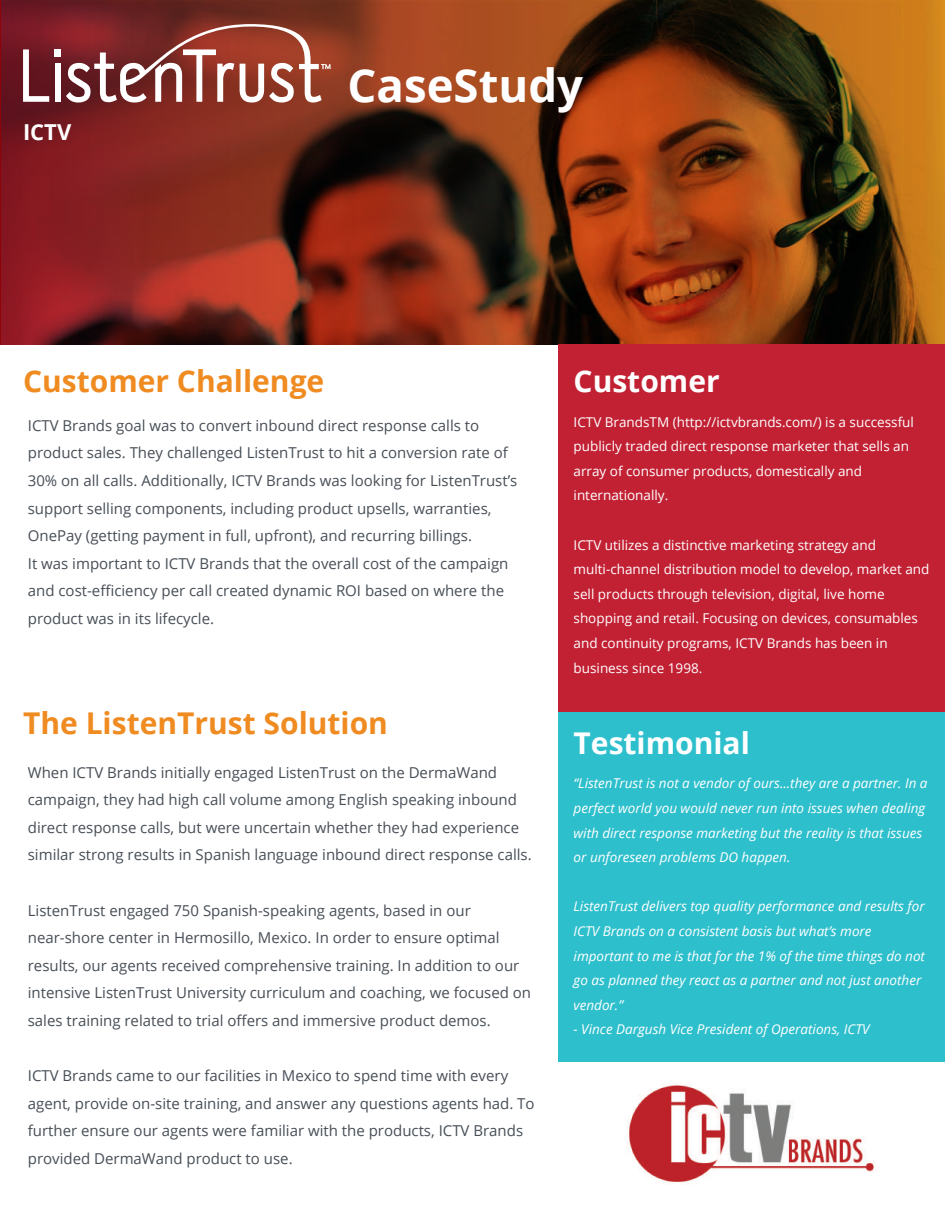
<style>
.page{position:relative;width:945px;height:1215px;background:#fff}
.page>*{position:absolute;margin:0;border:0;box-sizing:border-box;transform-origin:0 0}
.t1{font:700 45.6px "Open Sans";color:#fff}
.t2{font:700 30px "Open Sans";color:#ef8b21}
.t3{font:700 30px "Open Sans";color:#fff}
.t4{font:700 21.9px "Open Sans";color:#fff}
.t5{font:15px/27.6px "Open Sans";color:#474e56}
.t6{font:italic 13.5px/24.6px "Open Sans";color:#fff}
.t7{font:13.5px/24.6px "Open Sans";color:#fff}
</style>
<div class="page">
<svg style="left:0;top:0;width:945px;height:344px;background:#c3781a"></svg>
<img style="left:0;top:1px;width:902px;height:343px">
<svg style="left:23px;top:49px;width:26px;height:53px"></svg>
<div style="left:55px;top:49px;width:6px;height:8px;background:#fff"></div>
<div style="left:55px;top:64px;width:6px;height:38px;background:#fff"></div>
<svg style="left:66px;top:24px;width:265px;height:79px"></svg>
<div style="left:558px;top:344px;width:387px;height:708px;background:#c22134"></div>
<div style="left:558px;top:713px;width:387px;height:349px;background:#2ebfcc"></div>
<img style="left:627px;top:1084px;width:249px;height:100px">
<h3 class="t4" style="left:23px;top:117px;width:50px">ICTV</h3>
<h1 class="t1" style="left:348px;top:53px;width:237px">CaseStudy</h1>
<h2 class="t2" style="left:23px;top:360px;width:303px">Customer Challenge</h2>
<p class="t5" style="left:28px;top:411px;width:491px">ICTV Brands goal was to convert inbound direct response calls to product sales. They challenged ListenTrust to hit a conversion rate of 30% on all calls. Additionally, ICTV Brands was looking for ListenTrust’s support selling components, including product upsells, warranties, OnePay (getting payment in full, upfront), and recurring billings.<br>It was important to ICTV Brands that the overall cost of the campaign and cost-efficiency per call created dynamic ROI based on where the product was in its lifecycle.</p>
<h2 class="t2" style="left:23px;top:702px;width:366px">The ListenTrust Solution</h2>
<p class="t5" style="left:28px;top:758px;width:505px">When ICTV Brands initially engaged ListenTrust on the DermaWand campaign, they had high call volume among English speaking inbound direct response calls, but were uncertain whether they had experience similar strong results in Spanish language inbound direct response calls.</p>
<p class="t5" style="left:28px;top:896px;width:505px">ListenTrust engaged 750 Spanish-speaking agents, based in our near-shore center in Hermosillo, Mexico. In order to ensure optimal results, our agents received comprehensive training. In addition to our intensive ListenTrust University curriculum and coaching, we focused on sales training related to trial offers and immersive product demos.</p>
<p class="t5" style="left:28px;top:1062px;width:508px">ICTV Brands came to our facilities in Mexico to spend time with every agent, provide on-site training, and answer any questions agents had. To further ensure our agents were familiar with the products, ICTV Brands provided DermaWand product to use.</p>
<h2 class="t3" style="left:574px;top:360px;width:148px">Customer</h2>
<p class="t7" style="left:574px;top:409px;width:342px">ICTV BrandsTM (http://ictvbrands.com/) is a successful publicly traded direct response marketer that sells an array of consumer products, domestically and internationally.</p>
<p class="t7" style="left:574px;top:532px;width:357px">ICTV utilizes a distinctive marketing strategy and multi-channel distribution model to develop, market and sell products through television, digital, live home shopping and retail. Focusing on devices, consumables and continuity programs, ICTV Brands has been in business since 1998.</p>
<h2 class="t3" style="left:574px;top:722px;width:178px">Testimonial</h2>
<p class="t6" style="left:574px;top:771px;width:356px">“ListenTrust is not a vendor of ours...they are a partner. In a perfect world you would never run into issues when dealing with direct response marketing but the reality is that issues or unforeseen problems DO happen.</p>
<p class="t6" style="left:574px;top:894px;width:353px">ListenTrust delivers top quality performance and results for ICTV Brands on a consistent basis but what’s more important to me is that for the 1% of the time things do not go as planned they react as a partner and not just another vendor.”</p>
<p class="t6" style="left:574px;top:1017px;width:298px">- Vince Dargush Vice President of Operations, ICTV</p>
</div>
